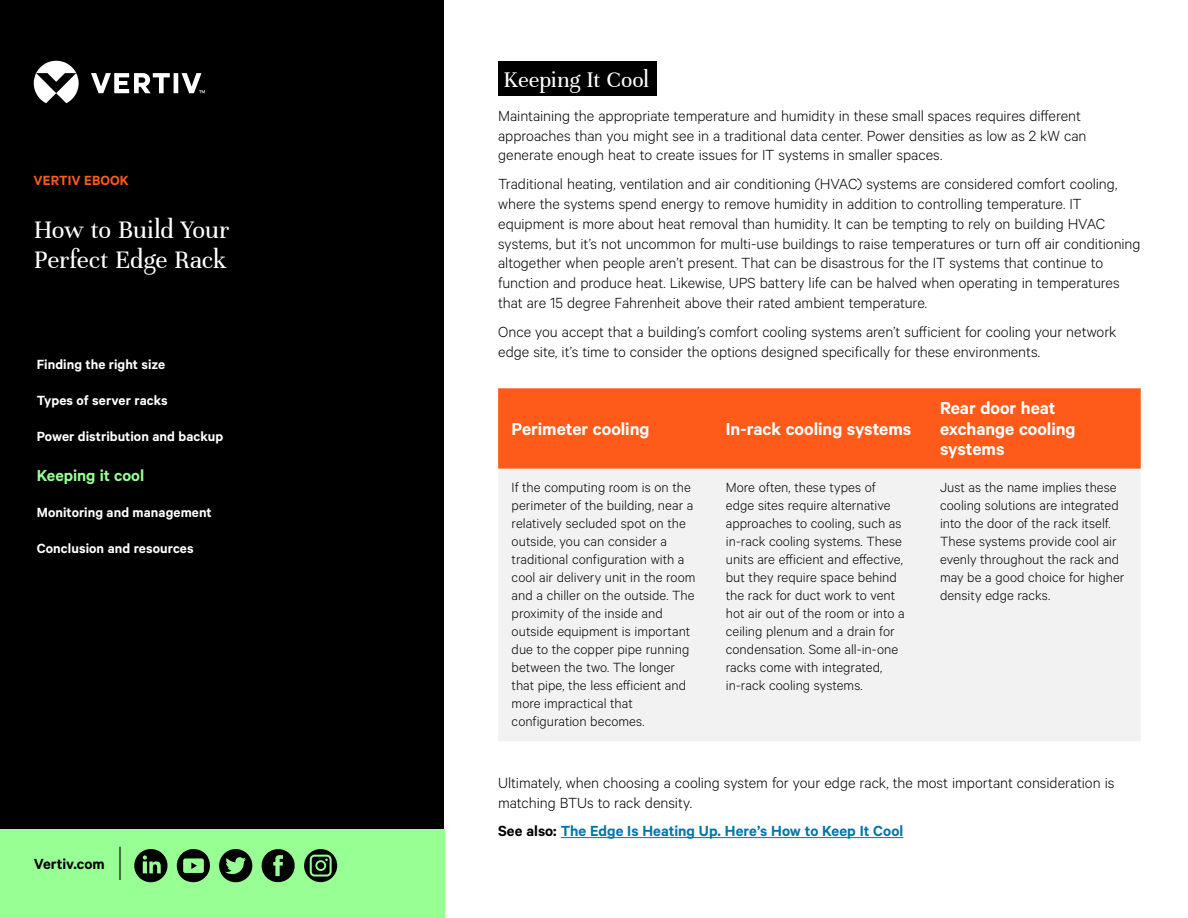
<style>
.page{position:relative;width:1188px;height:918px;background:#fff}
.page>*{position:absolute;margin:0;border:0;box-sizing:border-box;transform-origin:0 0}
.t1{font:27px/30px "Unna";letter-spacing:-.01em;color:#fff}
.t2{font:24px "Unna";letter-spacing:-.005em;color:#fff}
.t3{font:600 19.5px/20.4px "Calibre";color:#fff}
.t4{font:600 18px "Calibre";color:#98ff95}
.t5{font:300 16.5px/19.8px "Calibre";color:#000}
.t6{font:600 16.5px "Calibre";letter-spacing:.005em;color:#0076a8}
.t7{font:600 16.5px "Calibre";color:#000}
.t8{font:300 15px/18px "Calibre";color:#000}
.t9{font:600 15px "Calibre";letter-spacing:.005em;color:#fff}
.t10{font:600 15px "Calibre";letter-spacing:.005em;color:#fe5b1b}
.s1{color:#000}
</style>
<div class="page">
<div style="left:0;top:0;width:444px;height:918px;background:#000"></div>
<div style="left:0;top:830px;width:445px;height:88px;background:#98ff95"></div>
<hr style="left:119px;top:847px;width:2px;height:33px;background:#000">
<div style="left:498px;top:61px;width:159px;height:35px;background:#000"></div>
<div style="left:498px;top:388px;width:643px;height:81px;background:#fe5b1b"></div>
<div style="left:498px;top:469px;width:642px;height:272px;background:#f2f2f2"></div>
<hr style="left:561px;top:837px;width:342px;height:1px;background:#0076a8">
<svg style="left:34px;top:61px;width:171px;height:42px"></svg>
<svg style="left:134px;top:849px;width:34px;height:33px"></svg>
<svg style="left:177px;top:849px;width:33px;height:34px"></svg>
<svg style="left:219px;top:849px;width:33px;height:33px"></svg>
<svg style="left:262px;top:849px;width:33px;height:33px"></svg>
<svg style="left:304px;top:849px;width:33px;height:33px"></svg>
<p class="t10" style="left:34px;top:172px;width:97px">VERTIV EBOOK</p>
<h1 class="t1" style="left:34px;top:215px;width:197px">How to Build Your<br>Perfect Edge Rack</h1>
<p class="t9" style="left:37px;top:356px;width:130px">Finding the right size</p>
<p class="t9" style="left:37px;top:392px;width:132px">Types of server racks</p>
<p class="t9" style="left:37px;top:428px;width:188px">Power distribution and backup</p>
<p class="t4" style="left:37px;top:465px;width:109px">Keeping it cool</p>
<p class="t9" style="left:37px;top:503px;width:177px">Monitoring and management</p>
<p class="t9" style="left:37px;top:539px;width:158px">Conclusion and resources</p>
<p class="t7" style="left:34px;top:854px;width:73px">Vertiv.com</p>
<h2 class="t2" style="left:504px;top:65px;width:147px">Keeping It Cool</h2>
<p class="t5" style="left:498px;top:105px;width:590px">Maintaining the appropriate temperature and humidity in these small spaces requires different approaches than you might see in a traditional data center. Power densities as low as 2 kW can generate enough heat to create issues for IT systems in smaller spaces.</p>
<p class="t5" style="left:498px;top:174px;width:644px">Traditional heating, ventilation and air conditioning (HVAC) systems are considered comfort cooling, where the systems spend energy to remove humidity in addition to controlling temperature. IT equipment is more about heat removal than humidity. It can be tempting to rely on building HVAC systems, but it’s not uncommon for multi-use buildings to raise temperatures or turn off air conditioning altogether when people aren’t present. That can be disastrous for the IT systems that continue to function and produce heat. Likewise, UPS battery life can be halved when operating in temperatures that are 15 degree Fahrenheit above their rated ambient temperature.</p>
<p class="t5" style="left:498px;top:321px;width:620px">Once you accept that a building’s comfort cooling systems aren’t sufficient for cooling your network edge site, it’s time to consider the options designed specifically for these environments.</p>
<p class="t3" style="left:512px;top:418px;width:139px">Perimeter cooling</p>
<p class="t3" style="left:726px;top:418px;width:187px">In-rack cooling systems</p>
<p class="t3" style="left:940px;top:398px;width:137px">Rear door heat exchange cooling systems</p>
<p class="t8" style="left:512px;top:478px;width:185px">If the computing room is on the perimeter of the building, near a relatively secluded spot on the outside, you can consider a traditional configuration with a cool air delivery unit in the room and a chiller on the outside. The proximity of the inside and outside equipment is important due to the copper pipe running between the two. The longer that pipe, the less efficient and more impractical that configuration becomes.</p>
<p class="t8" style="left:726px;top:478px;width:180px">More often, these types of edge sites require alternative approaches to cooling, such as in-rack cooling systems. These units are efficient and effective, but they require space behind the rack for duct work to vent hot air out of the room or into a ceiling plenum and a drain for condensation. Some all-in-one racks come with integrated, in-rack cooling systems.</p>
<p class="t8" style="left:940px;top:478px;width:186px">Just as the name implies these cooling solutions are integrated into the door of the rack itself.<br>These systems provide cool air evenly throughout the rack and may be a good choice for higher density edge racks.</p>
<p class="t5" style="left:498px;top:772px;width:618px">Ultimately, when choosing a cooling system for your edge rack, the most important consideration is matching BTUs to rack density.</p>
<p class="t6" style="left:498px;top:821px;width:407px"><span class="s1">See also:</span> The Edge Is Heating Up. Here’s How to Keep It Cool</p>
</div>
